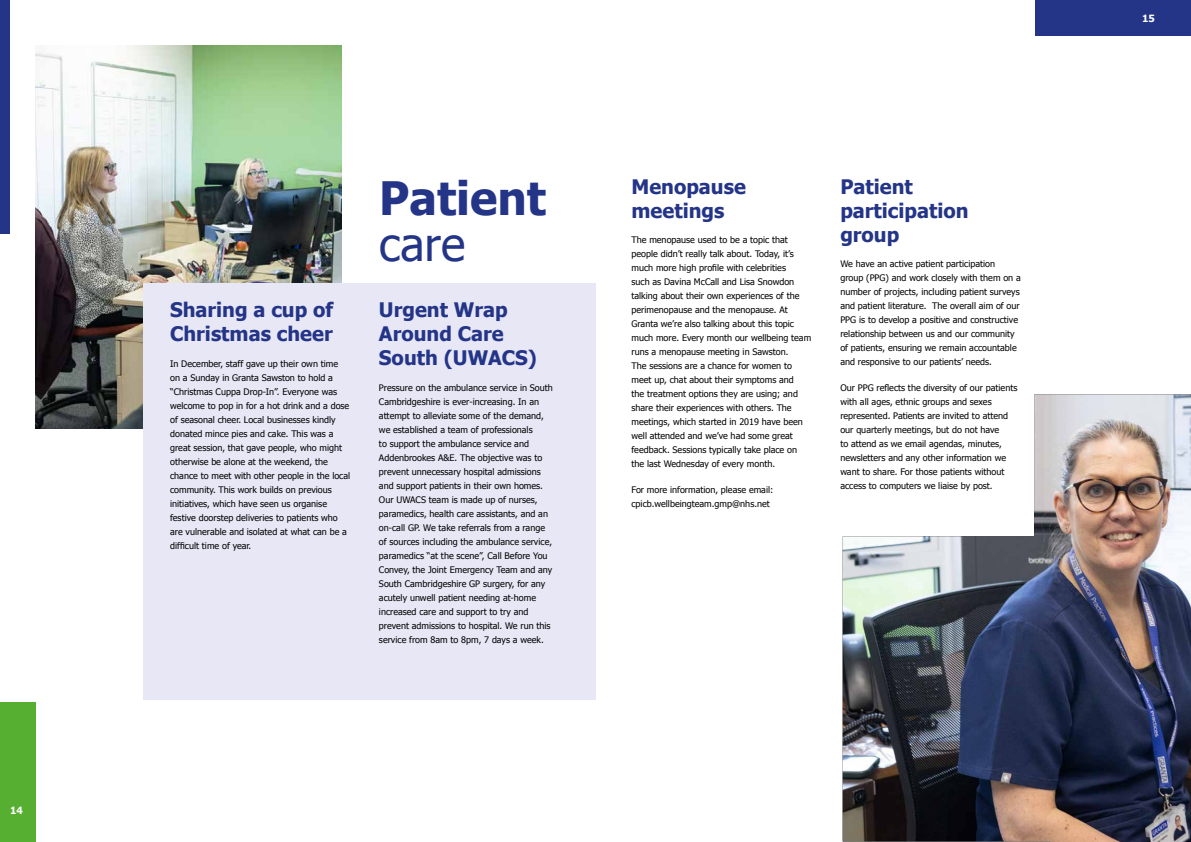
<style>
.page{position:relative;width:1191px;height:842px;background:#fff}
.page>*{position:absolute;margin:0;border:0;box-sizing:border-box;transform-origin:0 0}
.t1{font:700 46px "Tahoma";color:#243588}
.t2{font:46px "Tahoma";color:#243588}
.t3{font:700 20px/24px "Tahoma";color:#243588}
.t4{font:700 10px "Tahoma";color:#fff}
.t5{font:9px/14px "Tahoma";color:#000}
</style>
<div class="page">
<div style="left:0;top:702px;width:36px;height:140px;background:#56af31"></div>
<div style="left:1034px;top:0;width:157px;height:36px;background:#243588"></div>
<img style="left:35px;top:45px;width:306px;height:383px">
<div style="left:143px;top:283px;width:452px;height:417px;background:#e8e7f5"></div>
<div style="left:0;top:0;width:10px;height:234px;background:#243588"></div>
<img style="left:842px;top:395px;width:349px;height:447px">
<p class="t4" style="left:10px;top:803px;width:14px">14</p>
<h2 class="t3" style="left:170px;top:297px;width:165px">Sharing a cup of<br>Christmas cheer</h2>
<p class="t5" style="left:170px;top:356px;width:182px">In December, staff gave up their own time on a Sunday in Granta Sawston to hold a “Christmas Cuppa Drop-In”. Everyone was welcome to pop in for a hot drink and a dose of seasonal cheer. Local businesses kindly donated mince pies and cake. This was a great session, that gave people, who might otherwise be alone at the weekend, the chance to meet with other people in the local community. This work builds on previous initiatives, which have seen us organise festive doorstep deliveries to patients who are vulnerable and isolated at what can be a difficult time of year.</p>
<h1 class="t1" style="left:379px;top:166px;width:168px">Patient</h1>
<h1 class="t2" style="left:379px;top:214px;width:87px">care</h1>
<h2 class="t3" style="left:379px;top:297px;width:159px">Urgent Wrap<br>Around Care<br>South (UWACS)</h2>
<p class="t5" style="left:379px;top:380px;width:175px">Pressure on the ambulance service in South Cambridgeshire is ever-increasing. In an attempt to alleviate some of the demand, we established a team of professionals<br>to support the ambulance service and Addenbrookes A&amp;E. The objective was to prevent unnecessary hospital admissions and support patients in their own homes.<br>Our UWACS team is made up of nurses, paramedics, health care assistants, and an on-call GP. We take referrals from a range of sources including the ambulance service, paramedics “at the scene”, Call Before You Convey, the Joint Emergency Team and any South Cambridgeshire GP surgery, for any acutely unwell patient needing at-home increased care and support to try and prevent admissions to hospital. We run this service from 8am to 8pm, 7 days a week.</p>
<h2 class="t3" style="left:631px;top:173px;width:116px">Menopause meetings</h2>
<p class="t5" style="left:631px;top:233px;width:181px">The menopause used to be a topic that people didn’t really talk about. Today, it’s much more high profile with celebrities<br>such as Davina McCall and Lisa Snowdon talking about their own experiences of the perimenopause and the menopause. At Granta we’re also talking about this topic much more. Every month our wellbeing team runs a menopause meeting in Sawston.<br>The sessions are a chance for women to meet up, chat about their symptoms and<br>the treatment options they are using; and share their experiences with others. The meetings, which started in 2019 have been well attended and we’ve had some great feedback. Sessions typically take place on the last Wednesday of every month.</p>
<p class="t5" style="left:631px;top:482px;width:143px">For more information, please email: cpicb.wellbeingteam.gmp@nhs.net</p>
<h2 class="t3" style="left:840px;top:173px;width:130px">Patient participation group</h2>
<p class="t5" style="left:840px;top:257px;width:182px">We have an active patient participation<br>group (PPG) and work closely with them on a number of projects, including patient surveys and patient literature. The overall aim of our PPG is to develop a positive and constructive relationship between us and our community of patients, ensuring we remain accountable and responsive to our patients’ needs.</p>
<p class="t5" style="left:840px;top:380px;width:179px">Our PPG reflects the diversity of our patients with all ages, ethnic groups and sexes represented. Patients are invited to attend our quarterly meetings, but do not have<br>to attend as we email agendas, minutes, newsletters and any other information we want to share. For those patients without access to computers we liaise by post.</p>
<p class="t4" style="left:1142px;top:12px;width:14px">15</p>
</div>
